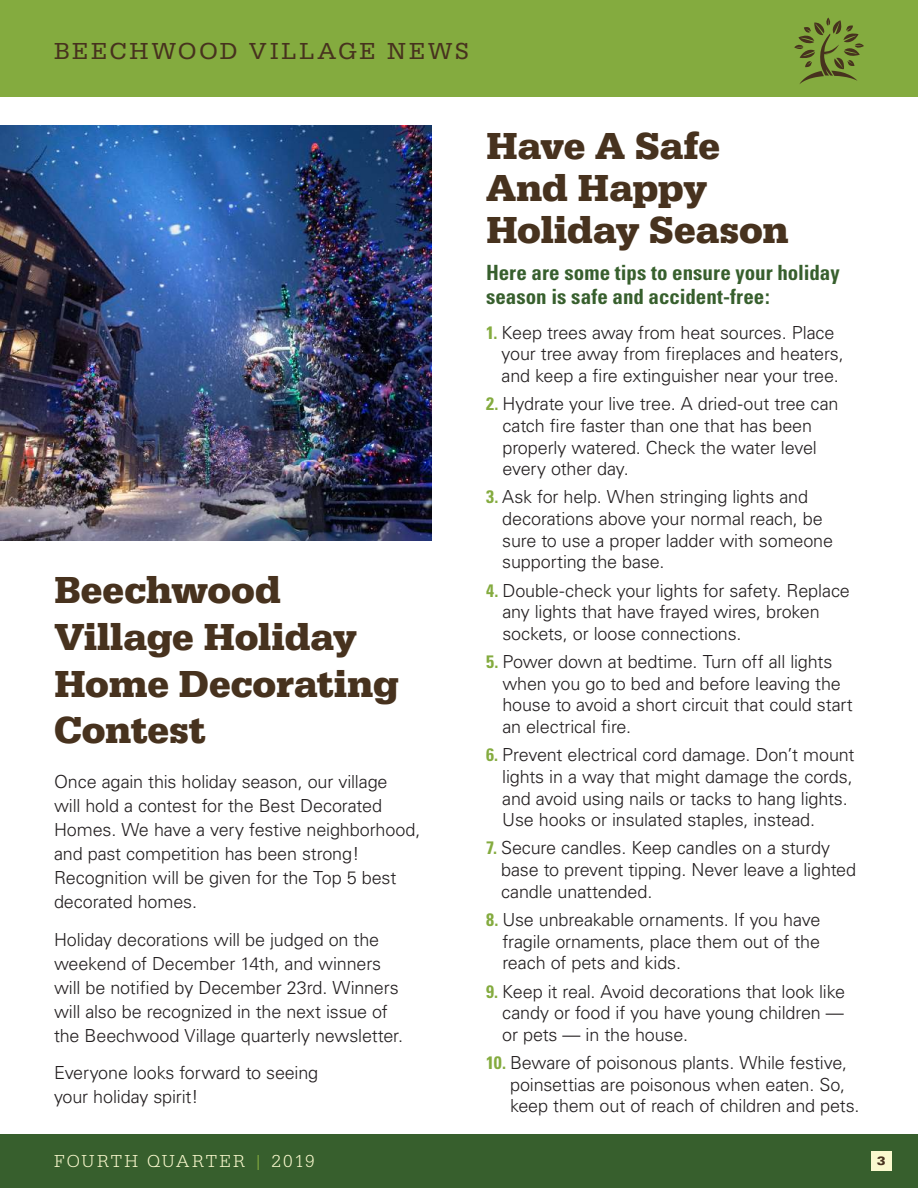
<style>
.page{position:relative;width:918px;height:1188px;background:#fff}
.page>*{position:absolute;margin:0;border:0;box-sizing:border-box;transform-origin:0 0}
.t1{font:700 39px/46.8px "Serifa";letter-spacing:-.005em;color:#47321e}
.t2{font:24px "Serifa";letter-spacing:.12em;color:#47321e}
.t3{font:700 condensed 21px/24px "Univers";color:#375f2d}
.t4{font:300 18px/21.6px "Univers";letter-spacing:-.01em;color:#231f20}
.t5{font:300 18px "Serifa";letter-spacing:.11em;color:#faf9ce}
.t6{font:900 expanded 12px "Univers";color:#47321e}
.s1{color:#84ab3f}
.s2{font-weight:700;font-stretch:condensed;color:#84ab3f}
</style>
<div class="page">
<img style="left:0;top:125px;width:432px;height:415px">
<div style="left:0;top:1134px;width:918px;height:54px;background:#375f2d"></div>
<div style="left:0;top:0;width:918px;height:96px;background:#84ab3f"></div>
<svg style="left:794px;top:18px;width:70px;height:66px"></svg>
<div style="left:871px;top:1151px;width:21px;height:20px;background:#faf9ce"></div>
<h2 class="t2" style="left:54px;top:38px;width:416px">BEECHWOOD VILLAGE NEWS</h2>
<h1 class="t1" style="left:54px;top:567px;width:346px">Beechwood<br>Village Holiday<br>Home Decorating<br>Contest</h1>
<p class="t4" style="left:54px;top:770px;width:368px;line-height:24px">Once again this holiday season, our village<br>will hold a contest for the Best Decorated Homes. We have a very festive neighborhood, and past competition has been strong!<br>Recognition will be given for the Top 5 best decorated homes.</p>
<p class="t4" style="left:54px;top:927px;width:351px;line-height:24px">Holiday decorations will be judged on the weekend of December 14th, and winners will be notified by December 23rd. Winners will also be recognized in the next issue of the Beechwood Village quarterly newsletter.</p>
<p class="t4" style="left:54px;top:1061px;width:266px;line-height:24px">Everyone looks forward to seeing your holiday spirit!</p>
<p class="t5" style="left:54px;top:1151px;width:262px">FOURTH QUARTER <span class="s1">|</span> 2019</p>
<h1 class="t1" style="left:486px;top:125px;width:304px;line-height:42px">Have A Safe<br>And Happy<br>Holiday Season</h1>
<p class="t3" style="left:486px;top:260px;width:355px">Here are some tips to ensure your holiday season is safe and accident-free:</p>
<p class="t4" style="left:502px;top:322px;width:344px;text-indent:-16px"><span class="s2">1.</span> Keep trees away from heat sources. Place your tree away from fireplaces and heaters, and keep a fire extinguisher near your tree.</p>
<p class="t4" style="left:503px;top:393px;width:338px;text-indent:-17px"><span class="s2">2.</span> Hydrate your live tree. A dried-out tree can catch fire faster than one that has been properly watered. Check the water level every other day.</p>
<p class="t4" style="left:502px;top:486px;width:332px;text-indent:-16px"><span class="s2">3.</span> Ask for help. When stringing lights and decorations above your normal reach, be sure to use a proper ladder with someone supporting the base.</p>
<p class="t4" style="left:502px;top:579px;width:349px;text-indent:-16px"><span class="s2">4.</span> Double-check your lights for safety. Replace any lights that have frayed wires, broken sockets, or loose connections.</p>
<p class="t4" style="left:502px;top:651px;width:352px;text-indent:-16px"><span class="s2">5.</span> Power down at bedtime. Turn off all lights when you go to bed and before leaving the house to avoid a short circuit that could start an electrical fire.</p>
<p class="t4" style="left:502px;top:744px;width:354px;text-indent:-16px"><span class="s2">6.</span> Prevent electrical cord damage. Don’t mount lights in a way that might damage the cords, and avoid using nails or tacks to hang lights.<br>Use hooks or insulated staples, instead.</p>
<p class="t4" style="left:501px;top:837px;width:357px;text-indent:-15px"><span class="s2">7.</span> Secure candles. Keep candles on a sturdy base to prevent tipping. Never leave a lighted candle unattended.</p>
<p class="t4" style="left:502px;top:909px;width:320px;text-align:justify;text-indent:-16px"><span class="s2">8.</span> Use unbreakable ornaments. If you have fragile ornaments, place them out of the reach of pets and kids.</p>
<p class="t4" style="left:502px;top:980px;width:344px;text-align:justify;text-indent:-16px"><span class="s2">9.</span> Keep it real. Avoid decorations that look like candy or food if you have young children — or pets — in the house.</p>
<p class="t4" style="left:510px;top:1052px;width:351px;text-indent:-24px"><span class="s2">10.</span> Beware of poisonous plants. While festive, poinsettias are poisonous when eaten. So, keep them out of reach of children and pets.</p>
<p class="t6" style="left:877px;top:1154px;width:10px">3</p>
</div>
